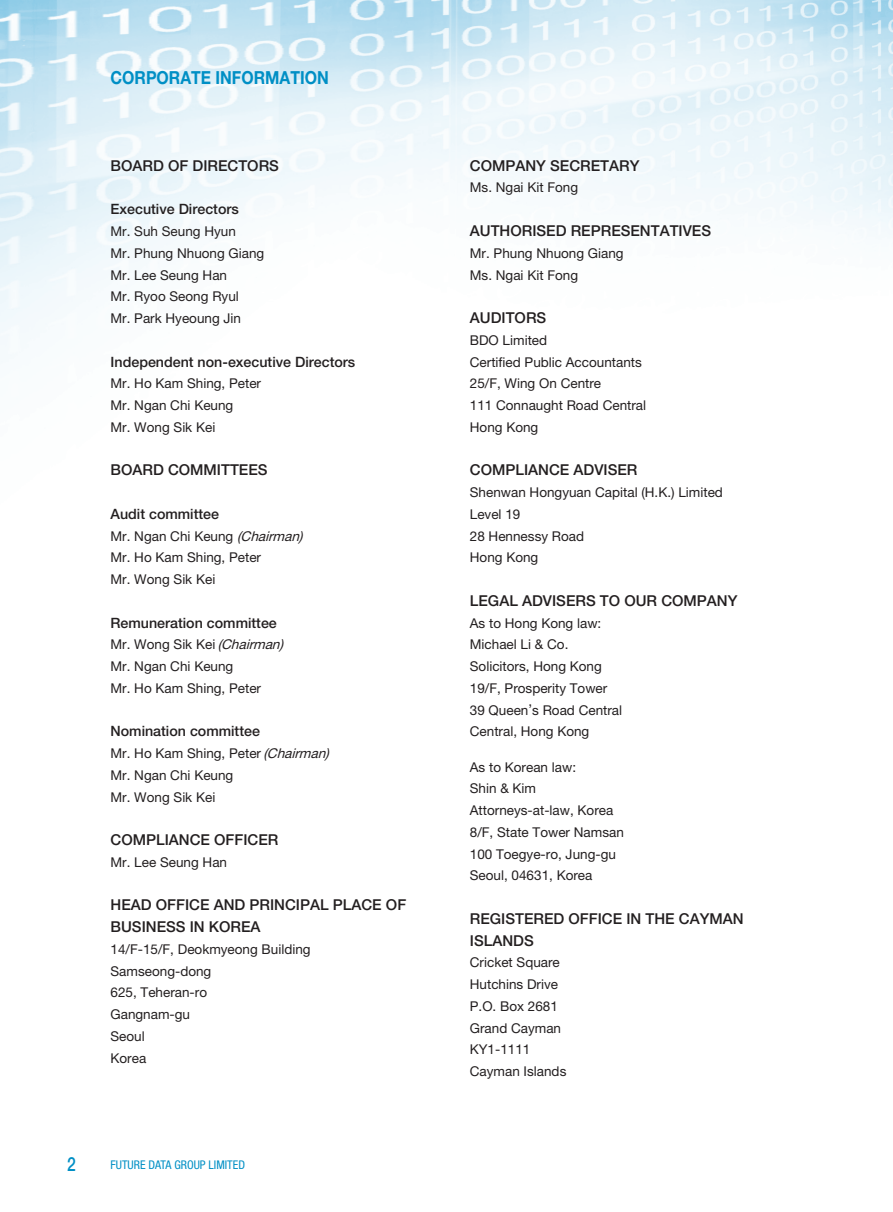
<style>
.page{position:relative;width:893px;height:1212px;background:#fff}
.page>*{position:absolute;margin:0;border:0;box-sizing:border-box;transform-origin:0 0}
.t1{font:500 19.5px "Helvetica Neue LT Std";color:#008fc5;scale:.8 1}
.t2{font:700 18px "Helvetica Neue LT Std";color:#008fc5;scale:.88 1}
._3__標題{font:500 15px "Helvetica Neue LT Std";color:#231f20}
._4__副標題{font:500 14.25px "Helvetica Neue LT Std";color:#231f20}
._1__內文{font:13.5px "Helvetica Neue LT Std";color:#231f20}
.t3{font:condensed 12px "Helvetica Neue LT Std";color:#008fc5}
.s1{font-style:italic}
</style>
<div class="page">
<img style="left:0;top:0;width:892px;height:362px">
<h2 class="t2" style="left:111px;top:67px;width:249px">CORPORATE INFORMATION</h2>
<p class="_3__標題" style="left:111px;top:156px;width:170px">BOARD OF DIRECTORS</p>
<p class="_4__副標題" style="left:111px;top:201px;width:130px">Executive Directors</p>
<p class="_1__內文" style="left:111px;top:223px;width:127px">Mr. Suh Seung Hyun</p>
<p class="_1__內文" style="left:111px;top:245px;width:155px">Mr. Phung Nhuong Giang</p>
<p class="_1__內文" style="left:111px;top:267px;width:118px">Mr. Lee Seung Han</p>
<p class="_1__內文" style="left:111px;top:288px;width:130px">Mr. Ryoo Seong Ryul</p>
<p class="_1__內文" style="left:111px;top:310px;width:132px">Mr. Park Hyeoung Jin</p>
<p class="_4__副標題" style="left:111px;top:353px;width:246px">Independent non-executive Directors</p>
<p class="_1__內文" style="left:111px;top:375px;width:152px">Mr. Ho Kam Shing, Peter</p>
<p class="_1__內文" style="left:111px;top:397px;width:124px">Mr. Ngan Chi Keung</p>
<p class="_1__內文" style="left:111px;top:419px;width:106px">Mr. Wong Sik Kei</p>
<p class="_3__標題" style="left:111px;top:461px;width:159px">BOARD COMMITTEES</p>
<p class="_4__副標題" style="left:111px;top:505px;width:110px">Audit committee</p>
<p class="_1__內文" style="left:111px;top:528px;width:194px">Mr. Ngan Chi Keung <span class="s1">(Chairman)</span></p>
<p class="_1__內文" style="left:111px;top:549px;width:152px">Mr. Ho Kam Shing, Peter</p>
<p class="_1__內文" style="left:111px;top:571px;width:106px">Mr. Wong Sik Kei</p>
<p class="_4__副標題" style="left:111px;top:614px;width:168px">Remuneration committee</p>
<p class="_1__內文" style="left:111px;top:636px;width:175px">Mr. Wong Sik Kei <span class="s1">(Chairman)</span></p>
<p class="_1__內文" style="left:111px;top:658px;width:124px">Mr. Ngan Chi Keung</p>
<p class="_1__內文" style="left:111px;top:680px;width:152px">Mr. Ho Kam Shing, Peter</p>
<p class="_4__副標題" style="left:111px;top:723px;width:151px">Nomination committee</p>
<p class="_1__內文" style="left:111px;top:745px;width:220px">Mr. Ho Kam Shing, Peter <span class="s1">(Chairman)</span></p>
<p class="_1__內文" style="left:111px;top:767px;width:124px">Mr. Ngan Chi Keung</p>
<p class="_1__內文" style="left:111px;top:789px;width:106px">Mr. Wong Sik Kei</p>
<p class="_3__標題" style="left:111px;top:831px;width:169px">COMPLIANCE OFFICER</p>
<p class="_1__內文" style="left:111px;top:854px;width:118px">Mr. Lee Seung Han</p>
<p class="_3__標題" style="left:111px;top:896px;width:297px">HEAD OFFICE AND PRINCIPAL PLACE OF</p>
<p class="_3__標題" style="left:111px;top:918px;width:152px">BUSINESS IN KOREA</p>
<p class="_1__內文" style="left:111px;top:941px;width:202px">14/F-15/F, Deokmyeong Building</p>
<p class="_1__內文" style="left:111px;top:963px;width:102px">Samseong-dong</p>
<p class="_1__內文" style="left:111px;top:984px;width:98px">625, Teheran-ro</p>
<p class="_1__內文" style="left:111px;top:1006px;width:81px">Gangnam-gu</p>
<p class="_1__內文" style="left:111px;top:1028px;width:36px">Seoul</p>
<p class="_1__內文" style="left:111px;top:1050px;width:37px">Korea</p>
<p class="t1" style="left:67px;top:1152px;width:12px">2</p>
<p class="t3" style="left:111px;top:1157px;width:136px">FUTURE DATA GROUP LIMITED</p>
<p class="_3__標題" style="left:470px;top:156px;width:171px">COMPANY SECRETARY</p>
<p class="_1__內文" style="left:470px;top:180px;width:110px">Ms. Ngai Kit Fong</p>
<p class="_3__標題" style="left:470px;top:222px;width:243px">AUTHORISED REPRESENTATIVES</p>
<p class="_1__內文" style="left:470px;top:245px;width:155px">Mr. Phung Nhuong Giang</p>
<p class="_1__內文" style="left:470px;top:267px;width:110px">Ms. Ngai Kit Fong</p>
<p class="_3__標題" style="left:470px;top:309px;width:78px">AUDITORS</p>
<p class="_1__內文" style="left:470px;top:332px;width:79px">BDO Limited</p>
<p class="_1__內文" style="left:470px;top:354px;width:174px">Certified Public Accountants</p>
<p class="_1__內文" style="left:470px;top:375px;width:133px">25/F, Wing On Centre</p>
<p class="_1__內文" style="left:470px;top:397px;width:178px">111 Connaught Road Central</p>
<p class="_1__內文" style="left:470px;top:419px;width:70px">Hong Kong</p>
<p class="_3__標題" style="left:470px;top:461px;width:169px">COMPLIANCE ADVISER</p>
<p class="_1__內文" style="left:470px;top:484px;width:255px">Shenwan Hongyuan Capital (H.K.) Limited</p>
<p class="_1__內文" style="left:470px;top:506px;width:52px">Level 19</p>
<p class="_1__內文" style="left:470px;top:528px;width:116px">28 Hennessy Road</p>
<p class="_1__內文" style="left:470px;top:549px;width:70px">Hong Kong</p>
<p class="_3__標題" style="left:470px;top:591px;width:269px">LEGAL ADVISERS TO OUR COMPANY</p>
<p class="_1__內文" style="left:470px;top:615px;width:133px">As to Hong Kong law:</p>
<p class="_1__內文" style="left:470px;top:636px;width:100px">Michael Li &amp; Co.</p>
<p class="_1__內文" style="left:470px;top:658px;width:134px">Solicitors, Hong Kong</p>
<p class="_1__內文" style="left:470px;top:680px;width:139px">19/F, Prosperity Tower</p>
<p class="_1__內文" style="left:470px;top:702px;width:154px">39 Queen’s Road Central</p>
<p class="_1__內文" style="left:470px;top:723px;width:121px">Central, Hong Kong</p>
<p class="_1__內文" style="left:470px;top:759px;width:108px">As to Korean law:</p>
<p class="_1__內文" style="left:470px;top:780px;width:68px">Shin &amp; Kim</p>
<p class="_1__內文" style="left:470px;top:802px;width:145px">Attorneys-at-law, Korea</p>
<p class="_1__內文" style="left:470px;top:824px;width:156px">8/F, State Tower Namsan</p>
<p class="_1__內文" style="left:470px;top:846px;width:148px">100 Toegye-ro, Jung-gu</p>
<p class="_1__內文" style="left:470px;top:867px;width:124px">Seoul, 04631, Korea</p>
<p class="_3__標題" style="left:470px;top:909px;width:275px">REGISTERED OFFICE IN THE CAYMAN</p>
<p class="_3__標題" style="left:470px;top:931px;width:65px">ISLANDS</p>
<p class="_1__內文" style="left:470px;top:954px;width:92px">Cricket Square</p>
<p class="_1__內文" style="left:470px;top:976px;width:90px">Hutchins Drive</p>
<p class="_1__內文" style="left:470px;top:998px;width:90px">P.O. Box 2681</p>
<p class="_1__內文" style="left:470px;top:1020px;width:93px">Grand Cayman</p>
<p class="_1__內文" style="left:470px;top:1041px;width:62px">KY1-1111</p>
<p class="_1__內文" style="left:470px;top:1063px;width:98px">Cayman Islands</p>
</div>
